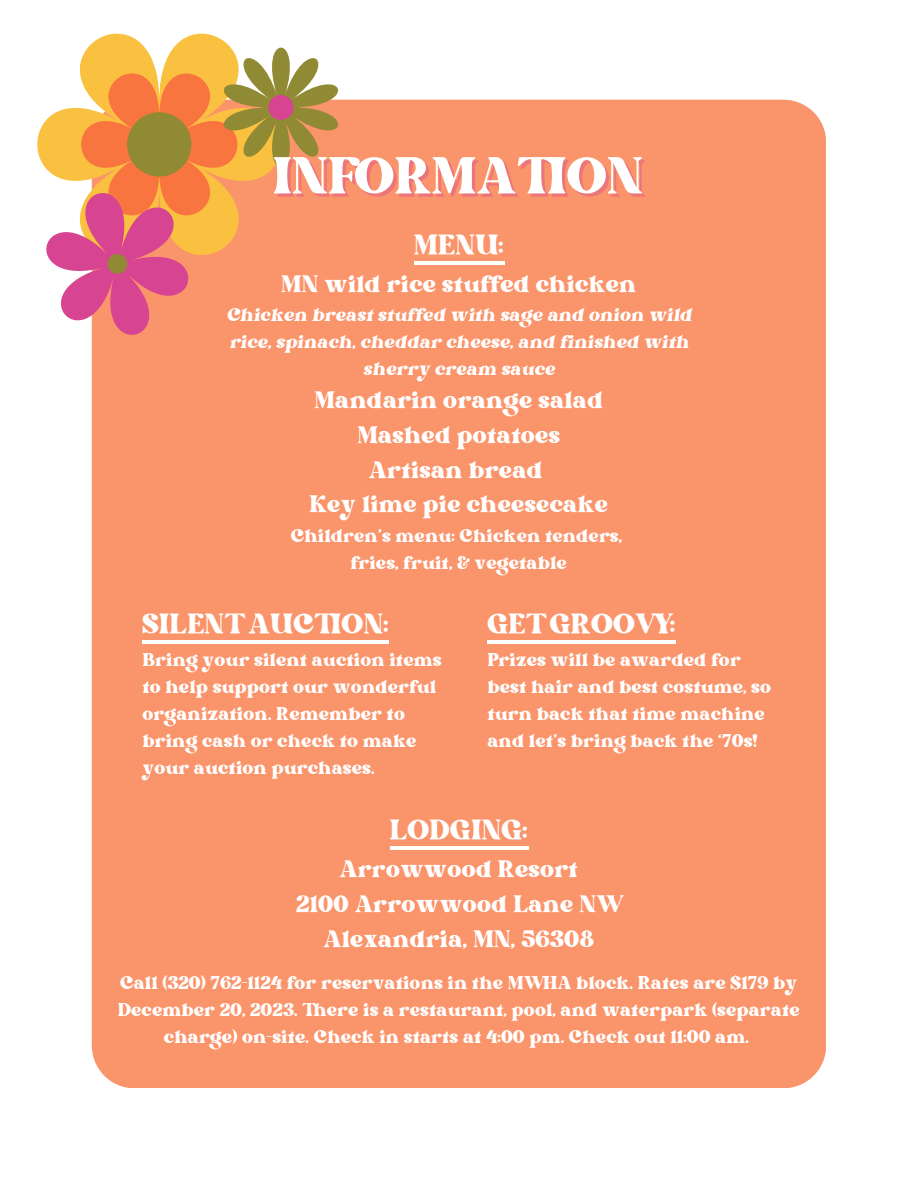
<style>
.page{position:relative;width:918px;height:1188px;background:#fff}
.page>*{position:absolute;margin:0;border:0;box-sizing:border-box;transform-origin:0 0}
.t1{font:71.4px "Bright";letter-spacing:.01em;color:#fff}
.t2{font:39px "Bright";letter-spacing:.01em;color:#fff}
.t3{font:33px "Bright";letter-spacing:.01em;color:#fff}
.t4{font:25.5px/27px "Bright";letter-spacing:.01em;color:#fff}
.t5{font:italic 25.5px/27px "Bright";letter-spacing:.01em;color:#fff;text-align:center}
</style>
<div class="page">
<div style="left:92px;top:100px;width:734px;height:988px;background:#fa946b"></div>
<svg style="left:37px;top:109px;width:272px;height:209px;background:#faa46d"></svg>
<svg style="left:37px;top:145px;width:209px;height:237px;fill:#fa946b"></svg>
<svg style="left:63px;top:33px;width:298px;height:243px;background:#e89e6b"></svg>
<hr style="left:414px;top:261px;width:90px;height:3px;background:#fff">
<hr style="left:143px;top:641px;width:246px;height:3px;background:#fff">
<hr style="left:488px;top:641px;width:188px;height:3px;background:#fff">
<hr style="left:390px;top:846px;width:138px;height:3px;background:#fff">
<p class="t1" style="left:274px;top:145px;width:371px">INFORMATION</p>
<p class="t2" style="left:414px;top:228px;width:91px">MENU:</p>
<p class="t3" style="left:281px;top:270px;width:357px">MN wild rice stuffed chicken</p>
<p class="t5" style="left:226px;top:303px;width:467px">Chicken breast stuffed with sage and onion wild rice, spinach, cheddar cheese, and finished with sherry cream sauce</p>
<p class="t3" style="left:315px;top:386px;width:290px">Mandarin orange salad</p>
<p class="t3" style="left:358px;top:421px;width:204px">Mashed potatoes</p>
<p class="t3" style="left:369px;top:456px;width:175px">Artisan bread</p>
<p class="t3" style="left:310px;top:490px;width:300px">Key lime pie cheesecake</p>
<p class="t4" style="left:291px;top:523px;width:333px">Children’s menu: Chicken tenders,</p>
<p class="t4" style="left:351px;top:550px;width:218px">fries, fruit, &amp; vegetable</p>
<p class="t2" style="left:143px;top:608px;width:248px">SILENT AUCTION:</p>
<p class="t4" style="left:143px;top:648px;width:301px">Bring your silent auction items to help support our wonderful organization. Remember to bring cash or check to make your auction purchases.</p>
<p class="t2" style="left:488px;top:608px;width:189px">GET GROOVY:</p>
<p class="t4" style="left:488px;top:648px;width:285px">Prizes will be awarded for best hair and best costume, so turn back that time machine and let’s bring back the ‘70s!</p>
<p class="t2" style="left:390px;top:813px;width:139px">LODGING:</p>
<p class="t3" style="left:340px;top:855px;width:240px">Arrowwood Resort</p>
<p class="t3" style="left:297px;top:890px;width:326px">2100 Arrowwood Lane NW</p>
<p class="t3" style="left:324px;top:925px;width:272px">Alexandria, MN, 56308</p>
<p class="t4" style="left:118px;top:971px;width:683px;text-align:center">Call (320) 762-1124 for reservations in the MWHA block. Rates are $179 by<br>December 20, 2023. There is a restaurant, pool, and waterpark (separate charge) on-site. Check in starts at 4:00 pm. Check out 11:00 am.</p>
</div>
